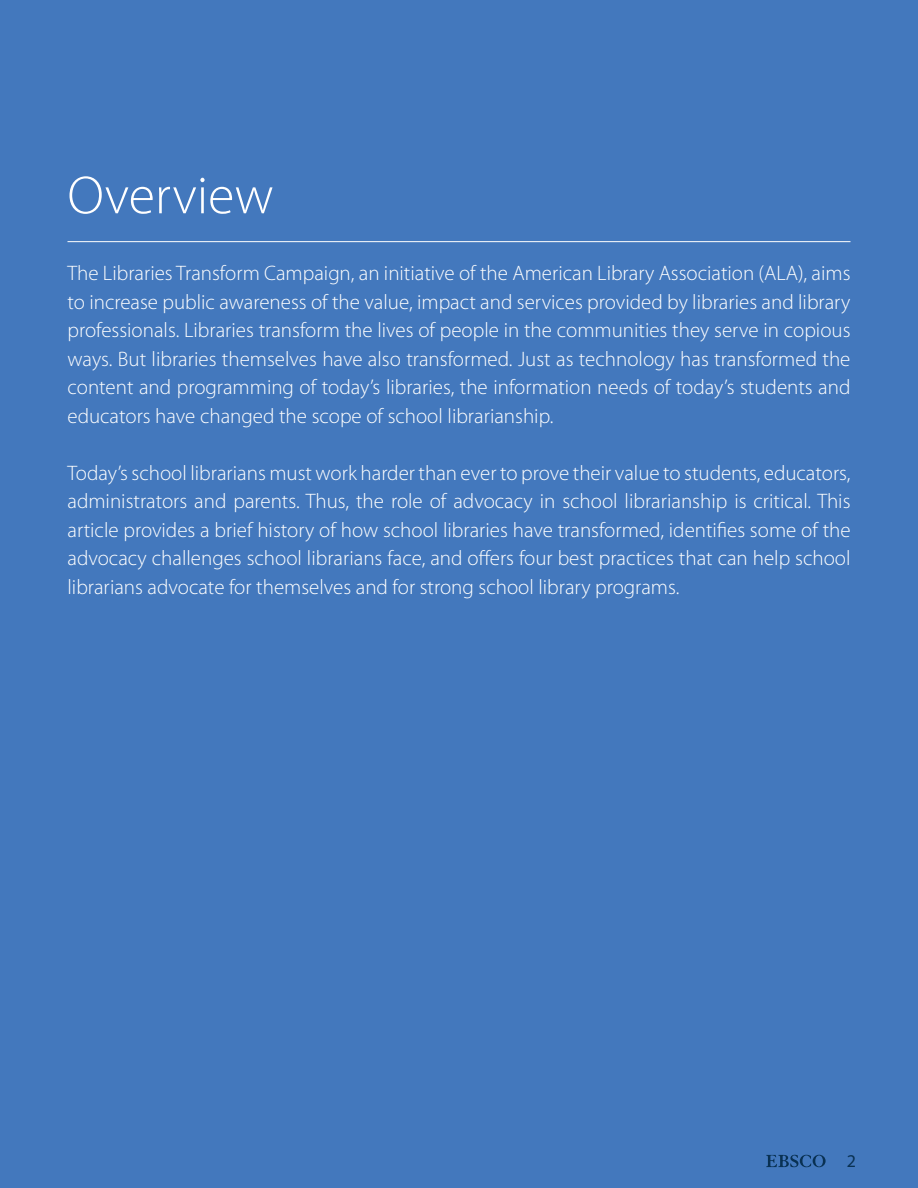
<style>
.page{position:relative;width:918px;height:1188px;background:#4378bd}
.page>*{position:absolute;margin:0;border:0;box-sizing:border-box;transform-origin:0 0}
.t1{font:300 54px "Myriad Pro";color:#fff}
.t2{font:300 21px/28.5px "Myriad Pro";color:#fff;text-align:justify}
.t3{font:18px "Myriad Pro";color:#093153}
</style>
<div class="page">
<hr style="left:68px;top:241px;width:782px;height:1px;background:#fff">
<svg style="left:766px;top:1155px;width:60px;height:12px"></svg>
<p class="t1" style="left:68px;top:166px;width:208px">Overview</p>
<p class="t2" style="left:68px;top:259px;width:785px">The Libraries Transform Campaign, an initiative of the American Library Association (ALA), aims to increase public awareness of the value, impact and services provided by libraries and library professionals. Libraries transform the lives of people in the communities they serve in copious ways. But libraries themselves have also transformed. Just as technology has transformed the content and programming of today’s libraries, the information needs of today’s students and educators have changed the scope of school librarianship.</p>
<p class="t2" style="left:68px;top:459px;width:785px">Today’s school librarians must work harder than ever to prove their value to students, educators, administrators and parents. Thus, the role of advocacy in school librarianship is critical. This article provides a brief history of how school libraries have transformed, identifies some of the advocacy challenges school librarians face, and offers four best practices that can help school librarians advocate for themselves and for strong school library programs.</p>
<p class="t3" style="left:847px;top:1150px;width:11px">2</p>
</div>
